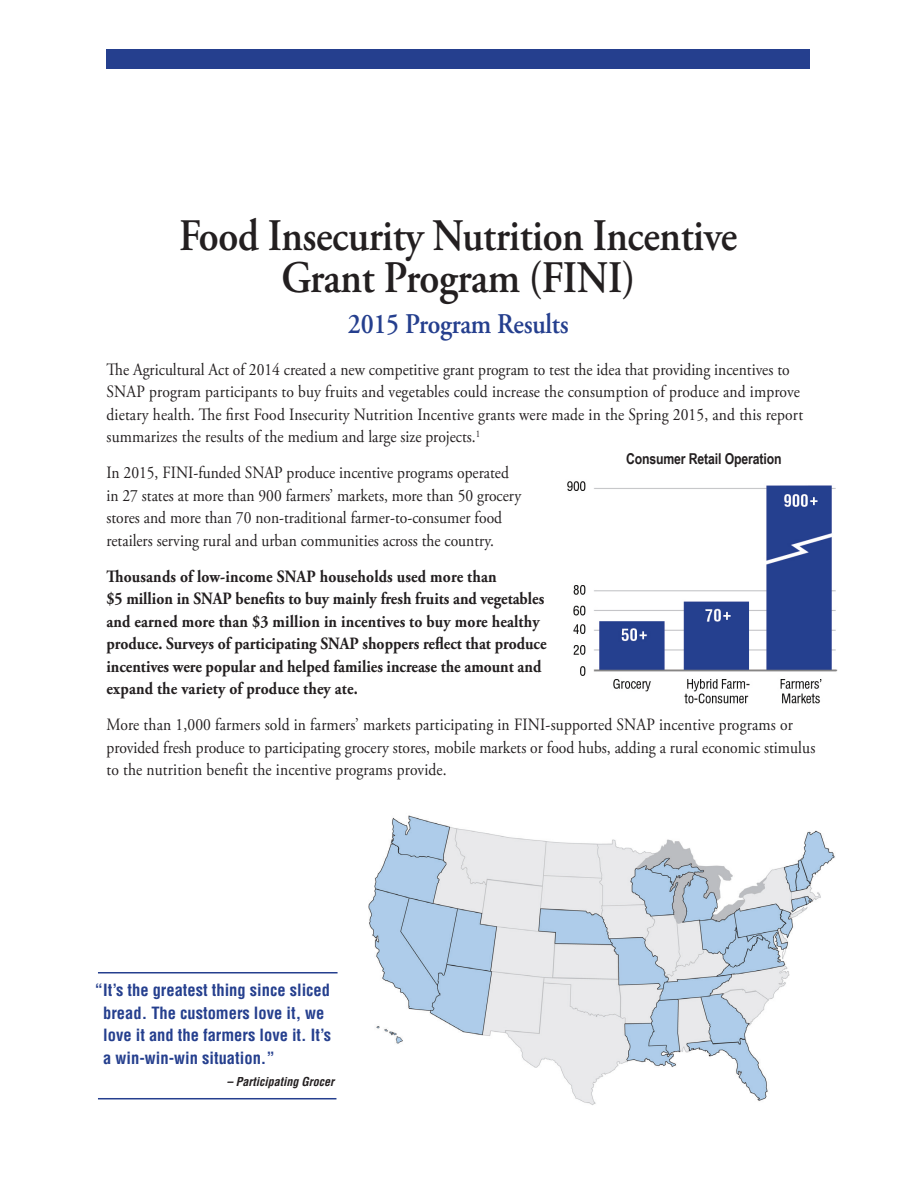
<style>
.page{position:relative;width:918px;height:1188px;background:#fff}
.page>*{position:absolute;margin:0;border:0;box-sizing:border-box;transform-origin:0 0}
.t1{font:600 45px/42px "Adobe Garamond Pro";letter-spacing:-.01em;color:#231f20;text-align:center;scale:.9 1}
.t2{font:600 28.5px "Adobe Garamond Pro";letter-spacing:-.01em;color:#253f8e;scale:.9 1}
.t3{font:17.25px/22.5px "Adobe Garamond Pro";color:#231f20;scale:.9 1}
.t4{font:700 17.25px/22.5px "Adobe Garamond Pro";color:#231f20;scale:.9 1}
.t5{font:700 condensed 16.5px/22.5px "Helvetica";color:#253f8e}
.t6{font:700 15px "Arial Narrow";letter-spacing:-.01em;color:#231f20}
.t7{font:italic 700 condensed 12px "Helvetica";color:#231f20}
</style>
<div class="page">
<img style="left:368px;top:815px;width:467px;height:290px">
<div style="left:106px;top:50px;width:704px;height:19px;background:#253f8e"></div>
<hr style="left:98px;top:972px;width:240px;height:2px;background:#253f8e">
<hr style="left:98px;top:1098px;width:238px;height:1px;background:#253f8e">
<img style="left:567px;top:481px;width:271px;height:223px">
<h1 class="t1" style="left:179px;top:216px;width:622px">Food Insecurity Nutrition Incentive<br>Grant Program (FINI)</h1>
<h2 class="t2" style="left:348px;top:307px;width:247px">2015 Program Results</h2>
<p class="t3" style="left:106px;top:359px;width:776px">The Agricultural Act of 2014 created a new competitive grant program to test the idea that providing incentives to SNAP program participants to buy fruits and vegetables could increase the consumption of produce and improve dietary health. The first Food Insecurity Nutrition Incentive grants were made in the Spring 2015, and this report summarizes the results of the medium and large size projects.<sup>1</sup></p>
<p class="t3" style="left:106px;top:462px;width:462px">In 2015, FINI-funded SNAP produce incentive programs operated in 27 states at more than 900 farmers’ markets, more than 50 grocery stores and more than 70 non-traditional farmer-to-consumer food retailers serving rural and urban communities across the country.</p>
<p class="t4" style="left:106px;top:566px;width:490px">Thousands of low-income SNAP households used more than<br>$5 million in SNAP benefits to buy mainly fresh fruits and vegetables and earned more than $3 million in incentives to buy more healthy produce. Surveys of participating SNAP shoppers reflect that produce incentives were popular and helped families increase the amount and expand the variety of produce they ate.</p>
<p class="t3" style="left:106px;top:714px;width:789px">More than 1,000 farmers sold in farmers’ markets participating in FINI-supported SNAP incentive programs or provided fresh produce to participating grocery stores, mobile markets or food hubs, adding a rural economic stimulus to the nutrition benefit the incentive programs provide.</p>
<p class="t6" style="left:626px;top:447px;width:157px">Consumer Retail Operation</p>
<p class="t5" style="left:103px;top:979px;width:229px;text-indent:-8px">“It’s the greatest thing since sliced bread. The customers love it, we love it and the farmers love it. It’s a win-win-win situation.”</p>
<p class="t7" style="left:227px;top:1074px;width:109px">– Participating Grocer</p>
</div>
